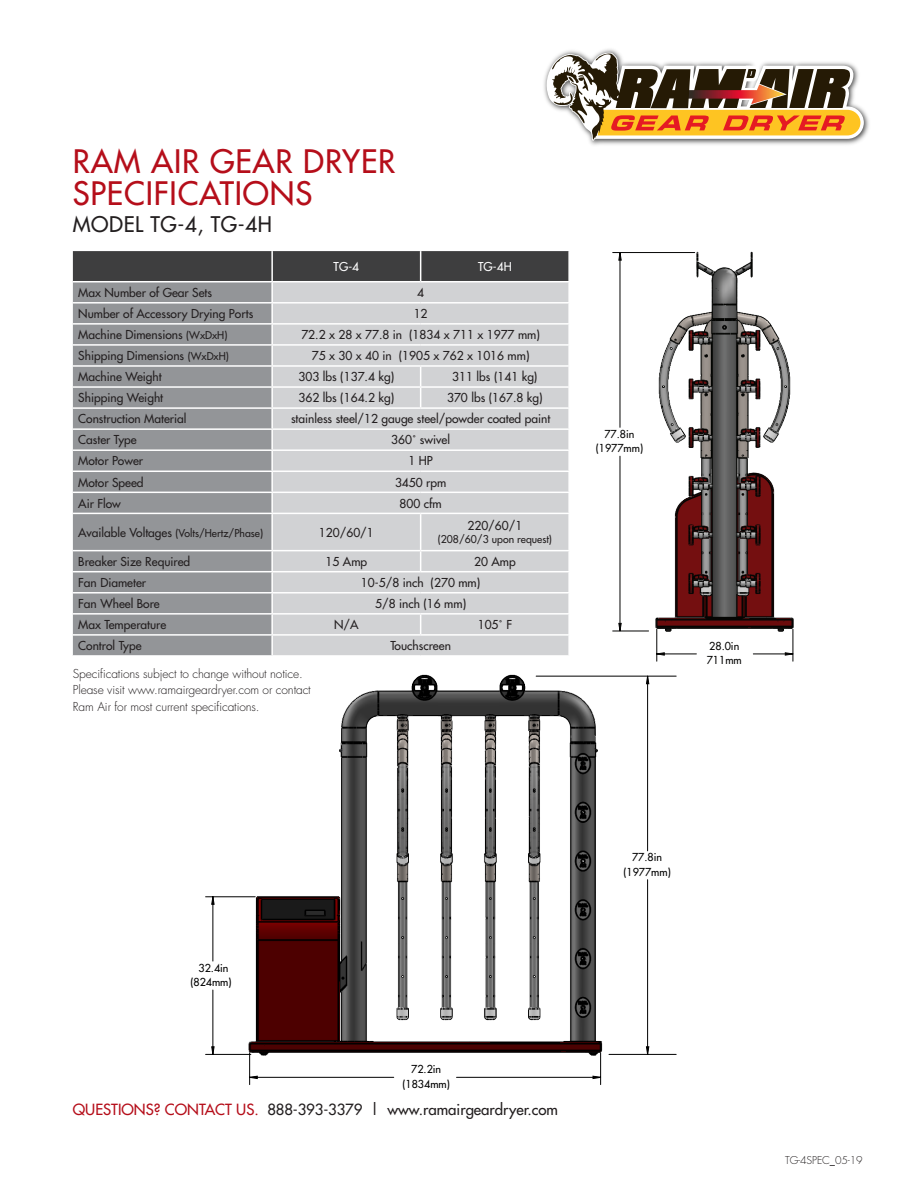
<style>
.page{position:relative;width:918px;height:1188px;background:#fff}
.page>*{position:absolute;margin:0;border:0;box-sizing:border-box;transform-origin:0 0}
.t1{font:31.5px/31.5px "Futura";letter-spacing:.025em;color:#b50e1a}
.t2{font:21px "Futura";letter-spacing:.025em;color:#231f20}
.t3{font:15px "Futura";color:#231f20}
.t4{font:12px "Futura";color:#231f20}
.t5{font:300 12px/16.5px "Futura";letter-spacing:-.01em;color:#231f20}
.t6{font:11.85px "Futura";color:#fff}
.t7{font:10.65px/14.4px "Futura";color:#000;text-align:center}
.t8{font:10.65px/14.4px "Futura";color:#050504}
.t9{font:10.5px "Futura";color:#231f20}
.t10{font:300 10.5px "Futura";letter-spacing:-.01em;color:#231f20}
.s1{font-size:10.5px}
.s2{font-size:12px}
.s3{color:#b50e1a}
</style>
<div class="page">
<img style="left:562px;top:49px;width:307px;height:96px">
<svg style="left:544px;top:53px;width:320px;height:88px"></svg>
<img style="left:644px;top:251px;width:150px;height:393px">
<hr style="left:620px;top:253px;width:1px;height:174px;background:#050504">
<hr style="left:620px;top:456px;width:1px;height:175px;background:#050504">
<hr style="left:613px;top:252px;width:82px;height:1px;background:#050504">
<hr style="left:613px;top:631px;width:36px;height:1px;background:#050504">
<hr style="left:657px;top:629px;width:1px;height:32px;background:#050504">
<hr style="left:793px;top:629px;width:1px;height:32px;background:#050504">
<svg style="left:618px;top:253px;width:4px;height:8px"></svg>
<svg style="left:618px;top:623px;width:4px;height:8px"></svg>
<svg style="left:656px;top:652px;width:137px;height:4px"></svg>
<hr style="left:600px;top:1053px;width:1px;height:32px;background:#000">
<hr style="left:249px;top:1053px;width:1px;height:32px;background:#000">
<hr style="left:206px;top:1054px;width:45px;height:1px;background:#000">
<hr style="left:206px;top:897px;width:49px;height:1px;background:#000">
<hr style="left:609px;top:1054px;width:67px;height:1px;background:#000">
<hr style="left:536px;top:676px;width:140px;height:1px;background:#000">
<svg style="left:249px;top:1076px;width:352px;height:3px"></svg>
<svg style="left:212px;top:676px;width:437px;height:378px"></svg>
<div style="left:73px;top:251px;width:495px;height:30px;background:#3e3e3f"></div>
<div style="left:73px;top:282px;width:198px;height:373px;background:#939598"></div>
<div style="left:273px;top:282px;width:295px;height:373px;background:#d1d2d4"></div>
<hr style="left:271px;top:251px;width:2px;height:30px;background:#fff">
<hr style="left:420px;top:251px;width:1px;height:30px;background:#fff">
<hr style="left:73px;top:344px;width:199px;height:2px;background:#fff">
<hr style="left:73px;top:365px;width:199px;height:2px;background:#fff">
<hr style="left:73px;top:386px;width:199px;height:2px;background:#fff">
<hr style="left:73px;top:407px;width:199px;height:2px;background:#fff">
<hr style="left:272px;top:344px;width:149px;height:2px;background:#fff">
<hr style="left:421px;top:344px;width:149px;height:2px;background:#fff">
<hr style="left:272px;top:365px;width:149px;height:2px;background:#fff">
<hr style="left:421px;top:365px;width:149px;height:2px;background:#fff">
<hr style="left:272px;top:386px;width:149px;height:2px;background:#fff">
<hr style="left:421px;top:386px;width:149px;height:2px;background:#fff">
<svg style="left:420px;top:367px;width:1px;height:40px"></svg>
<hr style="left:272px;top:407px;width:149px;height:2px;background:#fff">
<hr style="left:421px;top:407px;width:149px;height:2px;background:#fff">
<hr style="left:73px;top:428px;width:199px;height:2px;background:#fff">
<hr style="left:272px;top:428px;width:149px;height:2px;background:#fff">
<hr style="left:421px;top:428px;width:149px;height:2px;background:#fff">
<svg style="left:271px;top:304px;width:2px;height:145px"></svg>
<svg style="left:568px;top:304px;width:1px;height:145px"></svg>
<hr style="left:420px;top:514px;width:1px;height:36px;background:#fff">
<svg style="left:420px;top:551px;width:1px;height:20px"></svg>
<svg style="left:420px;top:615px;width:1px;height:19px"></svg>
<svg style="left:271px;top:594px;width:1px;height:61px"></svg>
<svg style="left:568px;top:594px;width:1px;height:61px"></svg>
<hr style="left:73px;top:302px;width:199px;height:2px;background:#fff">
<hr style="left:73px;top:323px;width:199px;height:2px;background:#fff">
<hr style="left:73px;top:449px;width:199px;height:2px;background:#fff">
<hr style="left:73px;top:471px;width:199px;height:1px;background:#fff">
<hr style="left:73px;top:492px;width:199px;height:1px;background:#fff">
<hr style="left:73px;top:513px;width:199px;height:1px;background:#fff">
<hr style="left:73px;top:550px;width:199px;height:1px;background:#fff">
<hr style="left:73px;top:571px;width:199px;height:1px;background:#fff">
<hr style="left:73px;top:592px;width:199px;height:2px;background:#fff">
<hr style="left:73px;top:613px;width:199px;height:2px;background:#fff">
<hr style="left:73px;top:634px;width:199px;height:2px;background:#fff">
<hr style="left:272px;top:302px;width:149px;height:2px;background:#fff">
<hr style="left:421px;top:302px;width:149px;height:2px;background:#fff">
<hr style="left:272px;top:323px;width:149px;height:2px;background:#fff">
<hr style="left:421px;top:323px;width:149px;height:2px;background:#fff">
<hr style="left:272px;top:449px;width:149px;height:2px;background:#fff">
<hr style="left:421px;top:449px;width:149px;height:2px;background:#fff">
<hr style="left:272px;top:471px;width:149px;height:1px;background:#fff">
<hr style="left:421px;top:471px;width:149px;height:1px;background:#fff">
<hr style="left:272px;top:492px;width:149px;height:1px;background:#fff">
<hr style="left:421px;top:492px;width:149px;height:1px;background:#fff">
<hr style="left:272px;top:513px;width:149px;height:1px;background:#fff">
<hr style="left:421px;top:513px;width:149px;height:1px;background:#fff">
<hr style="left:272px;top:550px;width:149px;height:1px;background:#fff">
<hr style="left:421px;top:550px;width:149px;height:1px;background:#fff">
<hr style="left:272px;top:571px;width:149px;height:1px;background:#fff">
<hr style="left:421px;top:571px;width:149px;height:1px;background:#fff">
<hr style="left:272px;top:592px;width:149px;height:2px;background:#fff">
<hr style="left:421px;top:592px;width:149px;height:2px;background:#fff">
<hr style="left:272px;top:613px;width:149px;height:2px;background:#fff">
<hr style="left:421px;top:613px;width:149px;height:2px;background:#fff">
<hr style="left:272px;top:634px;width:149px;height:2px;background:#fff">
<hr style="left:421px;top:634px;width:149px;height:2px;background:#fff">
<p class="t1" style="left:73px;top:146px;width:324px">RAM AIR GEAR DRYER<br>SPECIFICATIONS</p>
<p class="t2" style="left:73px;top:211px;width:201px">MODEL TG-4, TG-4H</p>
<p class="t6" style="left:334px;top:259px;width:27px">TG-4</p>
<p class="t6" style="left:478px;top:259px;width:35px">TG-4H</p>
<p class="t4" style="left:78px;top:285px;width:135px">Max Number of Gear Sets</p>
<p class="t4" style="left:417px;top:285px;width:8px">4</p>
<p class="t4" style="left:78px;top:306px;width:177px">Number of Accessory Drying Ports</p>
<p class="t4" style="left:414px;top:306px;width:15px">12</p>
<p class="t4" style="left:78px;top:327px;width:151px">Machine Dimensions <span class="s1">(WxDxH)</span></p>
<p class="t4" style="left:301px;top:327px;width:240px">72.2 x 28 x 77.8 in (1834 x 711 x 1977 mm)</p>
<p class="t4" style="left:78px;top:348px;width:152px">Shipping Dimensions <span class="s1">(WxDxH)</span></p>
<p class="t4" style="left:312px;top:348px;width:219px">75 x 30 x 40 in (1905 x 762 x 1016 mm)</p>
<p class="t4" style="left:78px;top:369px;width:85px">Machine Weight</p>
<p class="t4" style="left:299px;top:369px;width:97px">303 lbs (137.4 kg)</p>
<p class="t4" style="left:452px;top:369px;width:87px">311 lbs (141 kg)</p>
<p class="t4" style="left:78px;top:390px;width:86px">Shipping Weight</p>
<p class="t4" style="left:299px;top:390px;width:97px">362 lbs (164.2 kg)</p>
<p class="t4" style="left:447px;top:390px;width:97px">370 lbs (167.8 kg)</p>
<p class="t4" style="left:78px;top:411px;width:110px">Construction Material</p>
<p class="t4" style="left:291px;top:411px;width:261px">stainless steel/12 gauge steel/powder coated paint</p>
<p class="t4" style="left:78px;top:432px;width:60px">Caster Type</p>
<p class="t4" style="left:391px;top:432px;width:60px">360˚ swivel</p>
<p class="t4" style="left:78px;top:453px;width:66px">Motor Power</p>
<p class="t4" style="left:408px;top:453px;width:26px">1 HP</p>
<p class="t4" style="left:78px;top:474px;width:67px">Motor Speed</p>
<p class="t4" style="left:395px;top:474px;width:53px">3450 rpm</p>
<p class="t4" style="left:78px;top:495px;width:44px">Air Flow</p>
<p class="t4" style="left:400px;top:495px;width:44px">800 cfm</p>
<p class="t9" style="left:78px;top:526px;width:186px"><span class="s2">Available Voltages</span> (Volts/Hertz/Phase)</p>
<p class="t4" style="left:319px;top:525px;width:56px">120/60/1</p>
<p class="t4" style="left:467px;top:518px;width:56px">220/60/1</p>
<p class="t9" style="left:438px;top:532px;width:116px">(208/60/3 upon request)</p>
<p class="t4" style="left:78px;top:554px;width:113px">Breaker Size Required</p>
<p class="t4" style="left:326px;top:554px;width:43px">15 Amp</p>
<p class="t4" style="left:474px;top:554px;width:43px">20 Amp</p>
<p class="t4" style="left:78px;top:575px;width:69px">Fan Diameter</p>
<p class="t4" style="left:361px;top:575px;width:121px">10-5/8 inch (270 mm)</p>
<p class="t4" style="left:78px;top:596px;width:83px">Fan Wheel Bore</p>
<p class="t4" style="left:375px;top:596px;width:93px">5/8 inch (16 mm)</p>
<p class="t4" style="left:78px;top:617px;width:90px">Max Temperature</p>
<p class="t4" style="left:334px;top:617px;width:26px">N/A</p>
<p class="t4" style="left:478px;top:617px;width:36px">105˚ F</p>
<p class="t4" style="left:78px;top:638px;width:65px">Control Type</p>
<p class="t4" style="left:390px;top:638px;width:62px">Touchscreen</p>
<p class="t5" style="left:73px;top:665px;width:239px">Specifications subject to change without notice.<br>Please visit www.ramairgeardryer.com or contact<br>Ram Air for most current specifications.</p>
<p class="t8" style="left:596px;top:427px;width:49px;text-align:center">77.8in (1977mm)</p>
<p class="t8" style="left:707px;top:639px;width:37px">28.0in<br>711mm</p>
<p class="t7" style="left:190px;top:960px;width:43px">32.4in (824mm)</p>
<p class="t7" style="left:402px;top:1062px;width:49px">72.2in (1834mm)</p>
<p class="t3" style="left:73px;top:1100px;width:487px"><span class="s3">QUESTIONS? CONTACT US.</span> 888-393-3379 | www.ramairgeardryer.com</p>
<p class="t7" style="left:623px;top:850px;width:49px">77.8in (1977mm)</p>
<p class="t10" style="left:785px;top:1153px;width:79px">TG-4SPEC_05-19</p>
</div>
